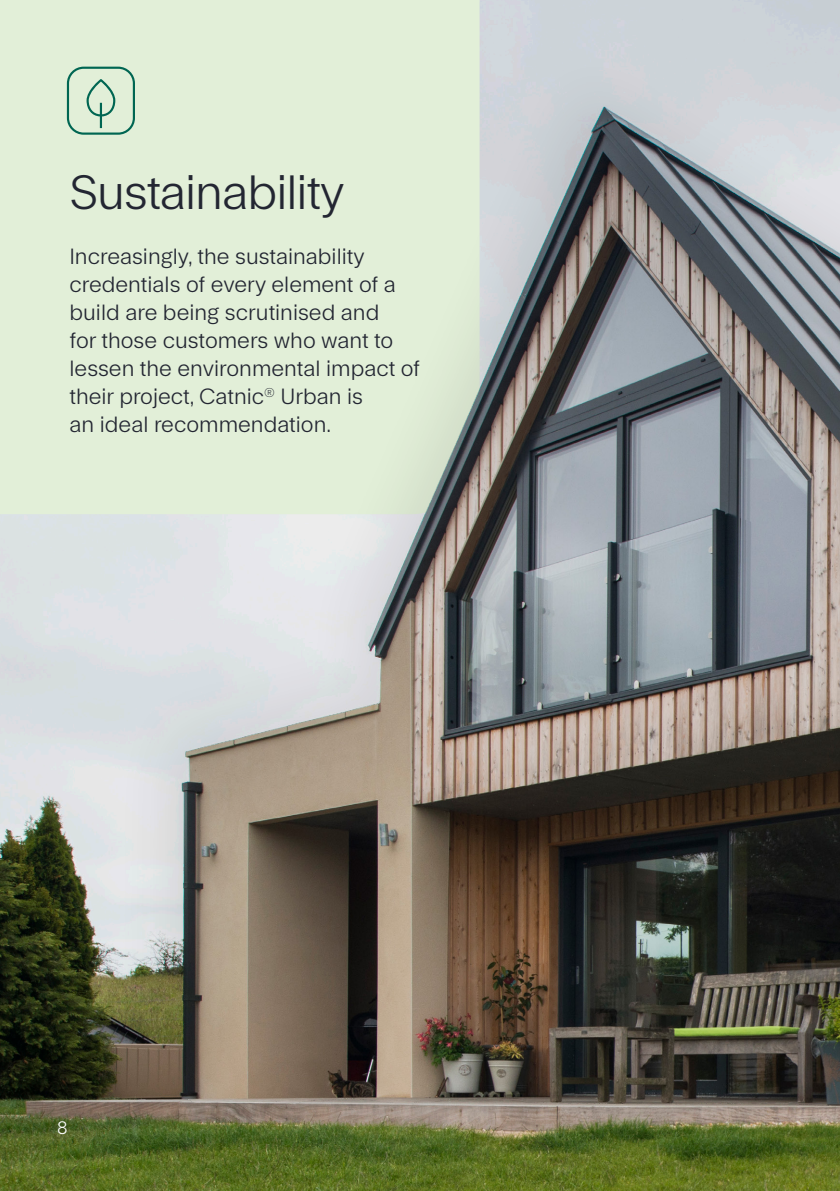
<style>
.page{position:relative;width:840px;height:1191px;background:#fff}
.page>*{position:absolute;margin:0;border:0;box-sizing:border-box;transform-origin:0 0}
.t1{font:300 48px "FT System Grotesk";letter-spacing:-.02em;color:#232632}
.Lede{font:300 22px/28px "FT System Grotesk";color:#232632}
.Numbers{font:300 18px "FT System Mono";color:#fff}
</style>
<div class="page">
<img style="left:0;top:0;width:839px;height:1191px">
<div style="left:0;top:0;width:479px;height:514px;background:#e2efd8"></div>
<div style="left:43px;top:45px;width:796px;height:1121px;background:#231f20;opacity:.1"></div>
<img style="left:110px;top:107px;width:729px;height:1016px">
<svg style="left:67px;top:67px;width:68px;height:68px;background:#bdd8c2"></svg>
<h3 class="t1" style="left:69px;top:156px;width:276px">Sustainability</h3>
<p class="Lede" style="left:69px;top:241px;width:352px">Increasingly, the sustainability credentials of every element of a build are being scrutinised and<br>for those customers who want to lessen the environmental impact of their project, Catnic<sup>®</sup> Urban is<br>an ideal recommendation.</p>
<p class="Numbers" style="left:57px;top:1114px;width:13px">8</p>
</div>
